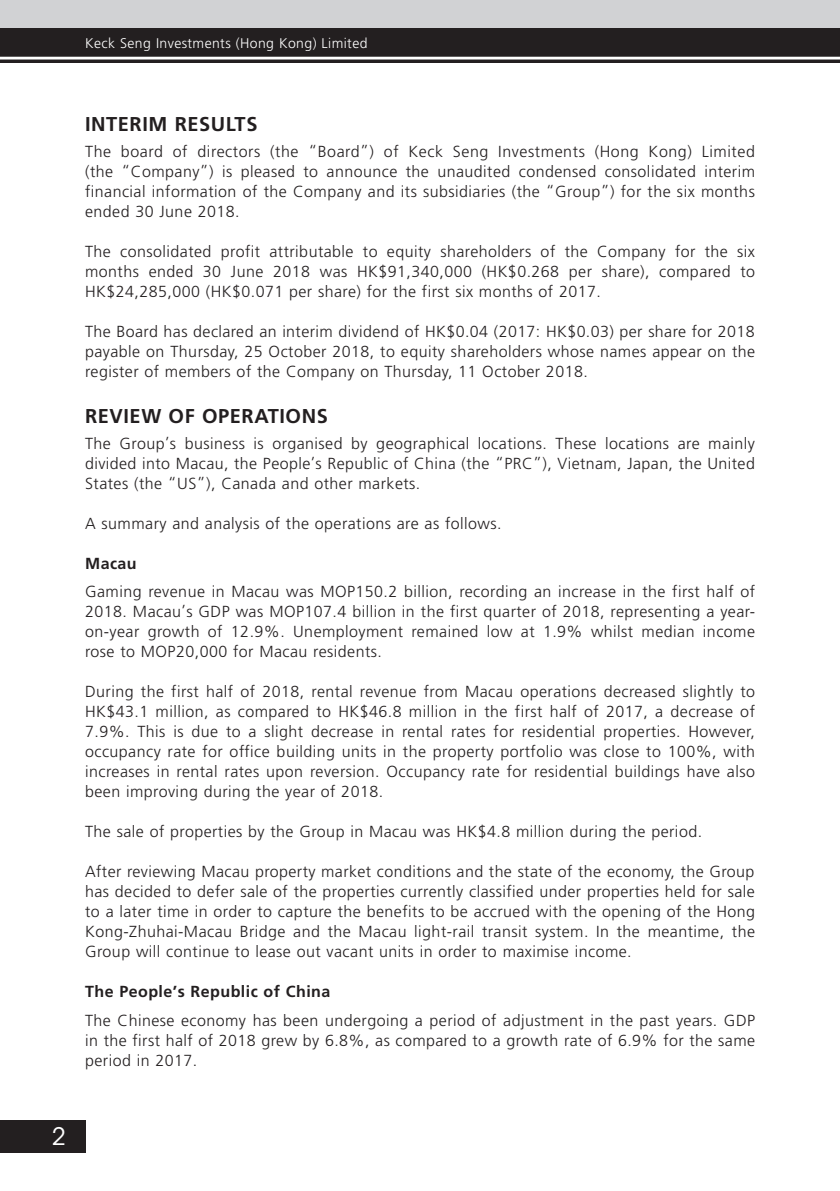
<style>
.page{position:relative;width:840px;height:1191px;background:#fff}
.page>*{position:absolute;margin:0;border:0;box-sizing:border-box;transform-origin:0 0}
.Body_Text{font:24px "ITC Avant Garde Std";color:#fff}
.Heading_1{font:700 20px "Frutiger LT Std";letter-spacing:.03em;color:#231f20}
.Body_Text-2{font:300 16px/20px "Frutiger LT Std";letter-spacing:.03em;color:#231f20;text-align:justify}
.Heading_2{font:700 16px "Frutiger LT Std";letter-spacing:.03em;color:#231f20}
.t1{font:300 14px "Frutiger LT Std";letter-spacing:.03em;color:#fff}
</style>
<div class="page">
<div style="left:0;top:0;width:839px;height:42px;background:#d1d2d4"></div>
<div style="left:0;top:28px;width:839px;height:34px;background:#231f20"></div>
<hr style="left:0;top:57px;width:839px;height:2px;background:#fff">
<div style="left:0;top:1120px;width:85px;height:32px;background:#231f20"></div>
<p class="t1" style="left:85px;top:35px;width:284px">Keck Seng Investments (Hong Kong) Limited</p>
<p class="Heading_1" style="left:85px;top:113px;width:174px">INTERIM RESULTS</p>
<p class="Body_Text-2" style="left:85px;top:142px;width:671px">The board of directors (the “Board”) of Keck Seng Investments (Hong Kong) Limited (the “Company”) is pleased to announce the unaudited condensed consolidated interim financial information of the Company and its subsidiaries (the “Group”) for the six months ended 30 June 2018.</p>
<p class="Body_Text-2" style="left:85px;top:242px;width:671px">The consolidated profit attributable to equity shareholders of the Company for the six months ended 30 June 2018 was HK$91,340,000 (HK$0.268 per share), compared to HK$24,285,000 (HK$0.071 per share) for the first six months of 2017.</p>
<p class="Body_Text-2" style="left:85px;top:322px;width:671px">The Board has declared an interim dividend of HK$0.04 (2017: HK$0.03) per share for 2018 payable on Thursday, 25 October 2018, to equity shareholders whose names appear on the register of members of the Company on Thursday, 11 October 2018.</p>
<p class="Heading_1" style="left:85px;top:404px;width:244px">REVIEW OF OPERATIONS</p>
<p class="Body_Text-2" style="left:85px;top:433px;width:671px">The Group’s business is organised by geographical locations. These locations are mainly divided into Macau, the People’s Republic of China (the “PRC”), Vietnam, Japan, the United States (the “US”), Canada and other markets.</p>
<p class="Body_Text-2" style="left:85px;top:513px;width:417px">A summary and analysis of the operations are as follows.</p>
<p class="Heading_2" style="left:85px;top:554px;width:53px">Macau</p>
<p class="Body_Text-2" style="left:85px;top:582px;width:671px">Gaming revenue in Macau was MOP150.2 billion, recording an increase in the first half of 2018. Macau’s GDP was MOP107.4 billion in the first quarter of 2018, representing a year&shy;on-year growth of 12.9%. Unemployment remained low at 1.9% whilst median income rose to MOP20,000 for Macau residents.</p>
<p class="Body_Text-2" style="left:85px;top:682px;width:671px">During the first half of 2018, rental revenue from Macau operations decreased slightly to HK$43.1 million, as compared to HK$46.8 million in the first half of 2017, a decrease of 7.9%. This is due to a slight decrease in rental rates for residential properties. However, occupancy rate for office building units in the property portfolio was close to 100%, with increases in rental rates upon reversion. Occupancy rate for residential buildings have also been improving during the year of 2018.</p>
<p class="Body_Text-2" style="left:85px;top:822px;width:618px">The sale of properties by the Group in Macau was HK$4.8 million during the period.</p>
<p class="Body_Text-2" style="left:85px;top:862px;width:671px">After reviewing Macau property market conditions and the state of the economy, the Group has decided to defer sale of the properties currently classified under properties held for sale to a later time in order to capture the benefits to be accrued with the opening of the Hong Kong-Zhuhai-Macau Bridge and the Macau light-rail transit system. In the meantime, the Group will continue to lease out vacant units in order to maximise income.</p>
<p class="Heading_2" style="left:85px;top:982px;width:247px">The People’s Republic of China</p>
<p class="Body_Text-2" style="left:85px;top:1010px;width:671px">The Chinese economy has been undergoing a period of adjustment in the past years. GDP in the first half of 2018 grew by 6.8%, as compared to a growth rate of 6.9% for the same period in 2017.</p>
<p class="Body_Text" style="left:52px;top:1121px;width:15px">2</p>
</div>
